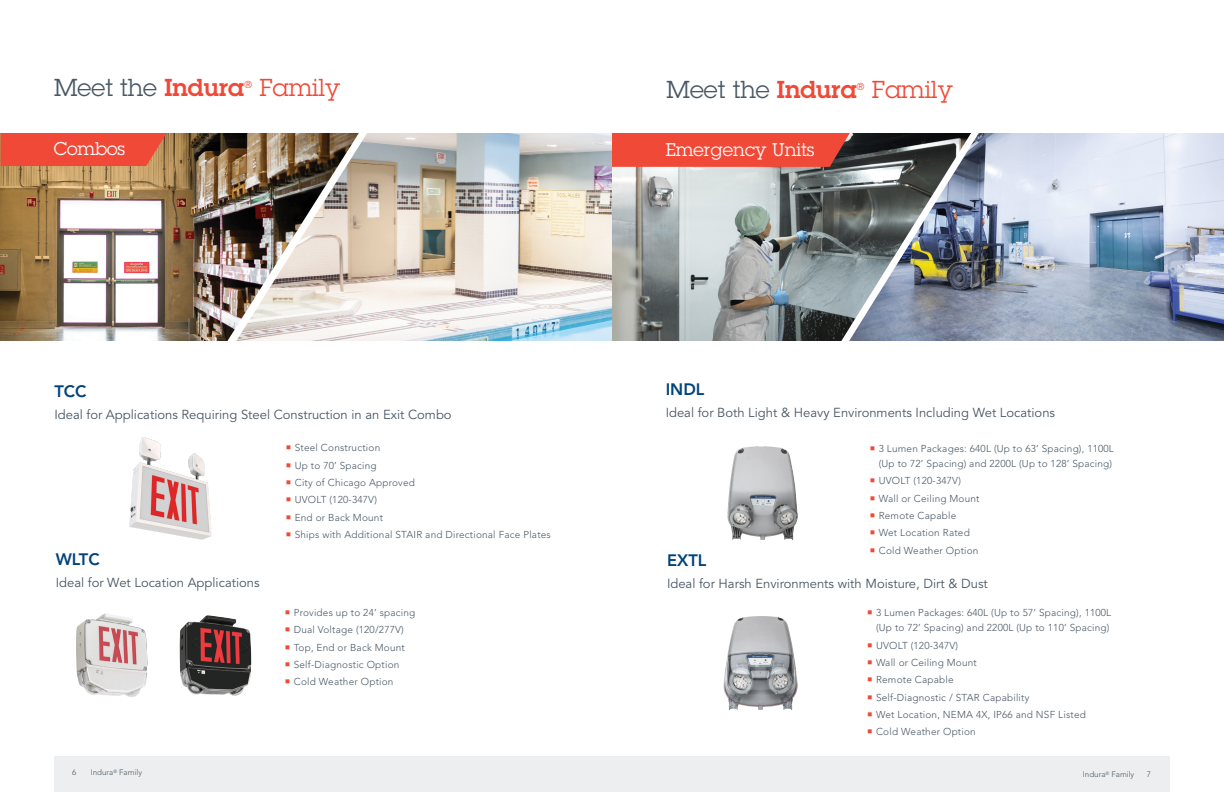
<style>
.page{position:relative;width:1224px;height:792px;background:#fff}
.page>*{position:absolute;margin:0;border:0;box-sizing:border-box;transform-origin:0 0}
.t1{font:24px "Lubalin Graph Std";color:#485865}
.t2{font:24px "Lubalin Graph Std";color:#f04937}
.t3{font:18px "Lubalin Graph Std";color:#fff}
.t4{font:800 16.5px "Avenir LT Std";color:#00437b}
.t5{font:13px "Avenir LT Std";color:#485865}
.t6{font:300 10px/17.3px "Avenir LT Std";letter-spacing:.02em;color:#485865}
.t7{font:9.9px "Lubalin Graph Std";color:#f04937}
.t8{font:300 8px "Avenir LT Std";color:#485865}
.s1{font-weight:600;color:#f04937}
</style>
<div class="page">
<div style="left:54px;top:756px;width:1116px;height:36px;background:#edeeef"></div>
<img style="left:612px;top:167px;width:235px;height:174px">
<img style="left:847px;top:133px;width:377px;height:208px">
<svg style="left:612px;top:133px;width:239px;height:34px;background:#e74837"></svg>
<img style="left:0;top:133px;width:236px;height:208px">
<img style="left:236px;top:133px;width:376px;height:208px">
<svg style="left:1px;top:133px;width:167px;height:33px;background:#eb4d39"></svg>
<img style="left:76px;top:614px;width:72px;height:83px">
<img style="left:180px;top:615px;width:71px;height:81px">
<img style="left:139px;top:437px;width:5px;height:16px">
<img style="left:727px;top:446px;width:71px;height:94px">
<img style="left:723px;top:616px;width:75px;height:94px">
<h1 class="t1" style="left:54px;top:72px;width:192px">Meet the <span class="s1">Indura</span></h1>
<p class="t7" style="left:244px;top:79px;width:10px">®</p>
<h1 class="t2" style="left:259px;top:72px;width:83px">Family</h1>
<h1 class="t1" style="left:667px;top:74px;width:192px">Meet the <span class="s1">Indura</span></h1>
<p class="t7" style="left:857px;top:81px;width:10px">®</p>
<h1 class="t2" style="left:872px;top:74px;width:83px">Family</h1>
<h2 class="t3" style="left:54px;top:137px;width:73px">Combos</h2>
<h2 class="t3" style="left:666px;top:138px;width:150px">Emergency Units</h2>
<h3 class="t4" style="left:54px;top:382px;width:34px">TCC</h3>
<h3 class="t5" style="left:54px;top:407px;width:399px">Ideal for Applications Requiring Steel Construction in an Exit Combo</h3>
<h3 class="t4" style="left:666px;top:380px;width:40px">INDL</h3>
<h3 class="t5" style="left:666px;top:405px;width:391px">Ideal for Both Light &amp; Heavy Environments Including Wet Locations</h3>
<h3 class="t4" style="left:56px;top:550px;width:45px">WLTC</h3>
<h3 class="t5" style="left:56px;top:575px;width:205px">Ideal for Wet Location Applications</h3>
<p class="t6" style="left:295px;top:439px;width:258px">Steel Construction<br>Up to 70’ Spacing<br>City of Chicago Approved<br>UVOLT (120-347V)<br>End or Back Mount<br>Ships with Additional STAIR and Directional Face Plates</p>
<p class="t6" style="left:294px;top:604px;width:123px">Provides up to 24’ spacing<br>Dual Voltage (120/277V)<br>Top, End or Back Mount<br>Self-Diagnostic Option<br>Cold Weather Option</p>
<p class="t6" style="left:879px;top:441px;width:237px;line-height:15px">3 Lumen Packages: 640L (Up to 63’ Spacing), 1100L (Up to 72’ Spacing) and 2200L (Up to 128’ Spacing)</p>
<p class="t6" style="left:879px;top:472px;width:102px">UVOLT (120-347V)<br>Wall or Ceiling Mount<br>Remote Capable<br>Wet Location Rated<br>Cold Weather Option</p>
<h3 class="t4" style="left:667px;top:551px;width:41px">EXTL</h3>
<h3 class="t5" style="left:667px;top:576px;width:322px">Ideal for Harsh Environments with Moisture, Dirt &amp; Dust</h3>
<p class="t6" style="left:876px;top:606px;width:237px;line-height:15px">3 Lumen Packages: 640L (Up to 57’ Spacing), 1100L (Up to 72’ Spacing) and 2200L (Up to 110’ Spacing)</p>
<p class="t6" style="left:876px;top:637px;width:211px">UVOLT (120-347V)<br>Wall or Ceiling Mount<br>Remote Capable<br>Self-Diagnostic / STAR Capability<br>Wet Location, NEMA 4X, IP66 and NSF Listed<br>Cold Weather Option</p>
<p class="t8" style="left:72px;top:768px;width:6px">6</p>
<p class="t8" style="left:91px;top:768px;width:53px">Indura<sup>®</sup> Family</p>
<p class="t8" style="left:1083px;top:770px;width:53px">Indura<sup>®</sup> Family</p>
<p class="t8" style="left:1147px;top:770px;width:6px">7</p>
</div>
